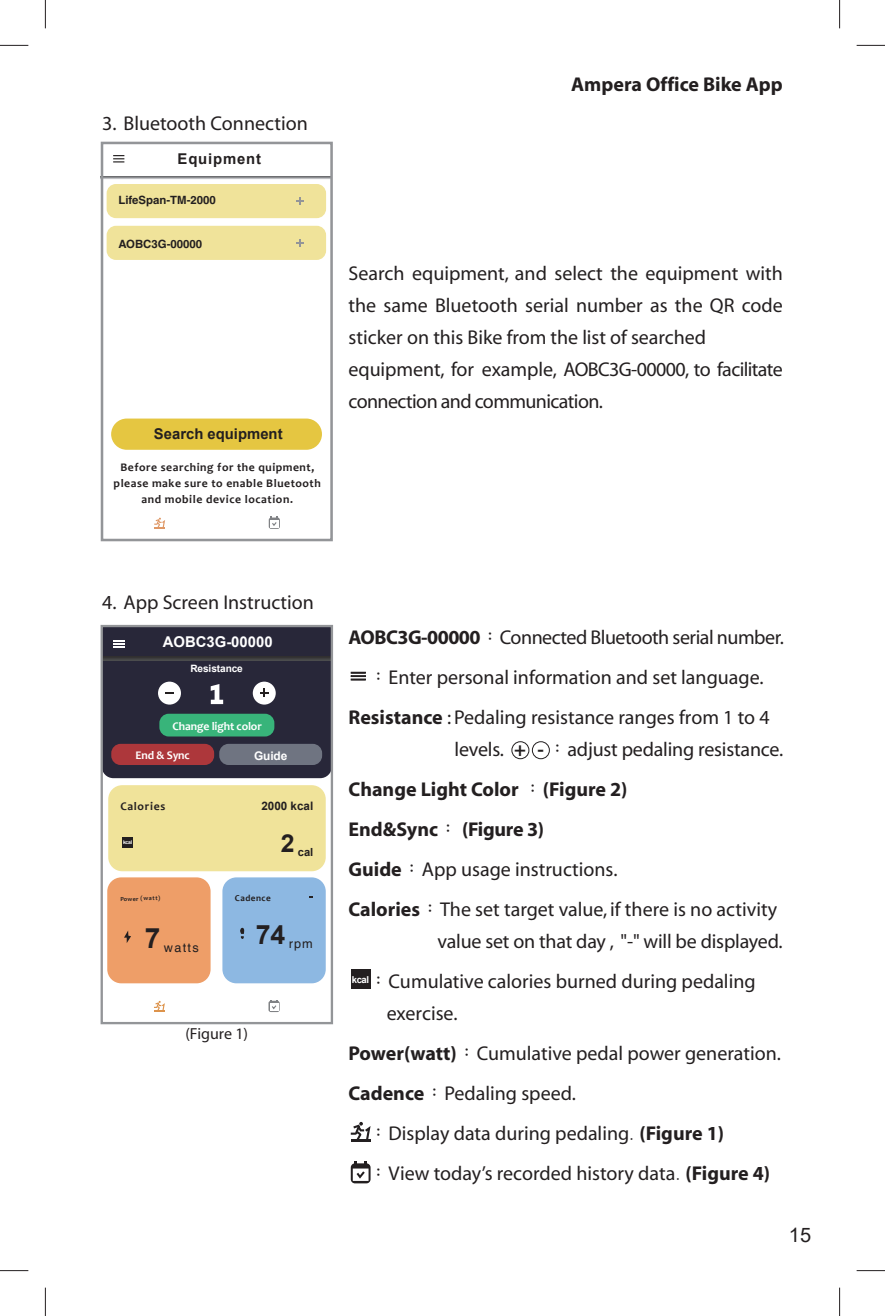
<style>
.page{position:relative;width:885px;height:1316px;background:#fff}
.page>*{position:absolute;margin:0;border:0;box-sizing:border-box;transform-origin:0 0}
.t1{font:700 28px "Arial";color:#231f20}
.t2{font:700 26.6px "Arial";color:#231f20}
.t3{font:20px/40px "Myriad";color:#231f20}
.t4{font:700 20px "Myriad";color:#231f20}
.t5{font:20px "Arial";color:#231f20}
.t6{font:16px "Myriad";color:#231f20}
.t7{font:700 14.8px "Arial";color:#231f20}
.t8{font:700 14.8px "Arial";color:#fff}
.t9{font:700 14.8px "Arial";letter-spacing:.055em;color:#231f20}
.t10{font:12.8px "Helvetica";letter-spacing:.1em;color:#231f20}
.t11{font:700 11.8px "Arial";letter-spacing:-.01em;color:#fff}
.t12{font:700 11.6px/16.2px "Candara";letter-spacing:.045em;color:#231f20;text-align:center}
.t13{font:700 11.6px "Candara";letter-spacing:-.01em;color:#fff}
.t14{font:700 11.6px "Arial";color:#231f20}
.t15{font:700 11.4px "Helvetica";color:#231f20}
.t16{font:700 11.2px "Arial";color:#231f20}
.t17{font:700 10.2px "Arial";letter-spacing:-.01em;color:#fff}
.t18{font:700 9.6px "Arial";color:#fff}
.t19{font:700 9.2px "Candara";letter-spacing:.05em;color:#231f20}
.t20{font:700 6.2px "Candara";letter-spacing:.03em;color:#231f20}
.t21{font:700 5.2px "Arial";color:#fff}
.s1{font-weight:700}
.s2{font-family:"Adobe Ming Std";font-weight:300}
</style>
<div class="page">
<svg style="left:105px;top:176px;width:224px;height:3px"></svg>
<div style="left:101px;top:142px;width:232px;height:399px;border:3px solid #939598"></div>
<svg style="left:113px;top:155px;width:11px;height:7px"></svg>
<div style="left:107px;top:184px;width:219px;height:34px;background:#f0e39a;border-radius:9px"></div>
<svg style="left:296px;top:197px;width:8px;height:8px"></svg>
<div style="left:107px;top:226px;width:219px;height:34px;background:#f0e39a;border-radius:9px"></div>
<svg style="left:296px;top:239px;width:8px;height:8px"></svg>
<svg style="left:154px;top:517px;width:11px;height:11px"></svg>
<svg style="left:269px;top:517px;width:11px;height:12px"></svg>
<div style="left:270px;top:520px;width:9px;height:7px;background:#fff"></div>
<svg style="left:270px;top:516px;width:8px;height:10px"></svg>
<div style="left:111px;top:418px;width:211px;height:32px;background:#e5c641;border-radius:16px"></div>
<svg style="left:350px;top:671px;width:16px;height:9px"></svg>
<div style="left:107px;top:877px;width:103px;height:106px;background:#ee9e68;border-radius:14px"></div>
<div style="left:222px;top:877px;width:104px;height:106px;background:#8db8e2;border-radius:14px"></div>
<div style="left:108px;top:785px;width:218px;height:86px;background:#f0e39a;border-radius:14px"></div>
<div style="left:100px;top:625px;width:233px;height:399px;border:2px solid #939598"></div>
<svg style="left:102px;top:626px;width:230px;height:152px;background:#333242"></svg>
<div style="left:159px;top:713px;width:115px;height:23px;background:#38b47a;border-radius:9px"></div>
<div style="left:111px;top:743px;width:103px;height:22px;background:#ad373b;border-radius:9px"></div>
<div style="left:219px;top:743px;width:103px;height:22px;background:#6f7481;border-radius:9px"></div>
<svg style="left:122px;top:837px;width:11px;height:10px"></svg>
<svg style="left:124px;top:930px;width:7px;height:13px"></svg>
<svg style="left:240px;top:927px;width:4px;height:11px"></svg>
<svg style="left:154px;top:1000px;width:11px;height:11px"></svg>
<svg style="left:268px;top:1000px;width:11px;height:12px"></svg>
<div style="left:269px;top:1003px;width:9px;height:7px;background:#808285"></div>
<svg style="left:270px;top:1000px;width:8px;height:10px"></svg>
<div style="left:511px;top:741px;width:18px;height:18px;border:1px solid #231f20;border-radius:50%"></div>
<div style="left:532px;top:741px;width:17px;height:18px;border:1px solid #231f20;border-radius:50%"></div>
<svg style="left:351px;top:969px;width:19px;height:19px"></svg>
<svg style="left:351px;top:1121px;width:19px;height:20px"></svg>
<svg style="left:351px;top:1161px;width:19px;height:22px"></svg>
<svg style="left:45px;top:0;width:1px;height:28px"></svg>
<svg style="left:0;top:45px;width:28px;height:1px"></svg>
<svg style="left:856px;top:45px;width:28px;height:1px"></svg>
<svg style="left:839px;top:0;width:1px;height:28px"></svg>
<svg style="left:839px;top:1287px;width:1px;height:28px"></svg>
<svg style="left:856px;top:1270px;width:28px;height:1px"></svg>
<svg style="left:0;top:1270px;width:28px;height:1px"></svg>
<svg style="left:45px;top:1287px;width:1px;height:28px"></svg>
<p class="t3" style="left:102px;top:105px;width:207px">3. Bluetooth Connection</p>
<p class="t9" style="left:178px;top:149px;width:85px">Equipment</p>
<p class="t15" style="left:118px;top:193px;width:99px">LifeSpan-TM-2000</p>
<p class="t15" style="left:118px;top:237px;width:85px">AOBC3G-00000</p>
<p class="t7" style="left:154px;top:424px;width:130px">Search equipment</p>
<p class="t12" style="left:114px;top:458px;width:209px">Before searching for the quipment, please make sure to enable Bluetooth and mobile device location.</p>
<p class="t4" style="left:571px;top:74px;width:213px">Ampera Office Bike App</p>
<p class="t3" style="left:348px;top:258px;width:436px;line-height:32px">Search equipment, and select the equipment with the same Bluetooth serial number as the QR code sticker on this Bike from the list of searched equipment, for example, AOBC3G-00000, to facilitate connection and communication.</p>
<p class="t3" style="left:102px;top:583px;width:213px">4. App Screen Instruction</p>
<p class="t8" style="left:163px;top:631px;width:111px">AOBC3G-00000</p>
<p class="t17" style="left:190px;top:661px;width:54px">Resistance</p>
<p class="t13" style="left:173px;top:718px;width:91px">Change light color</p>
<p class="t13" style="left:135px;top:747px;width:56px">End &amp; Sync</p>
<p class="t11" style="left:254px;top:747px;width:35px">Guide</p>
<p class="t12" style="left:120px;top:797px;width:46px">Calories</p>
<p class="t14" style="left:261px;top:797px;width:53px">2000 kcal</p>
<p class="t21" style="left:123px;top:838px;width:11px">kcal</p>
<p class="t16" style="left:280px;top:844px;width:34px"><sup>2</sup> cal</p>
<p class="t20" style="left:120px;top:894px;width:42px">Power (watt)</p>
<p class="t19" style="left:235px;top:891px;width:37px">Cadence</p>
<h1 class="t1" style="left:145px;top:918px;width:17px">7</h1>
<h2 class="t2" style="left:256px;top:915px;width:31px">74</h2>
<p class="t10" style="left:289px;top:936px;width:26px">rpm</p>
<p class="t10" style="left:164px;top:939px;width:36px">watts</p>
<p class="t6" style="left:185px;top:1026px;width:64px">(Figure 1)</p>
<p class="t3" style="left:348px;top:617px;width:437px"><span class="s1">AOBC3G-00000</span><span class="s2">：</span>Connected Bluetooth serial number. <span class="s2">≡：</span>Enter personal information and set language.<br><span class="s1">Resistance</span> : Pedaling resistance ranges from 1 to 4</p>
<p class="t3" style="left:348px;top:729px;width:436px;text-indent:106px">levels. <span class="s1">+ -</span> <span class="s2">：</span>adjust pedaling resistance.<br><span class="s1">Change Light Color</span> <span class="s2">：</span><span class="s1">(Figure 2)<br>End&amp;Sync</span><span class="s2">：</span> <span class="s1">(Figure 3)<br>Guide</span><span class="s2">：</span>App usage instructions.<br><span class="s1">Calories</span><span class="s2">：</span>The set target value, if there is no activity</p>
<p class="t3" style="left:368px;top:921px;width:415px;text-indent:69px">value set on that day , "-" will be displayed.<span class="s2">：</span>Cumulative calories burned during pedaling</p>
<p class="t3" style="left:386px;top:993px;width:72px">exercise.</p>
<p class="t3" style="left:348px;top:1033px;width:434px"><span class="s1">Power(watt)</span><span class="s2">：</span>Cumulative pedal power generation.</p>
<p class="t3" style="left:348px;top:1073px;width:229px"><span class="s1">Cadence</span><span class="s2">：</span>Pedaling speed.</p>
<p class="t3" style="left:368px;top:1113px;width:357px"><span class="s2">：</span>Display data during pedaling<span class="s2">.</span> <span class="s1">(Figure 1)</span></p>
<p class="t3" style="left:368px;top:1153px;width:403px"><span class="s2">：</span>View today’s recorded history data<span class="s2">.</span> <span class="s1">(Figure 4)</span></p>
<p class="t18" style="left:352px;top:972px;width:19px">kcal</p>
<p class="t5" style="left:788px;top:1221px;width:24px">15</p>
</div>
